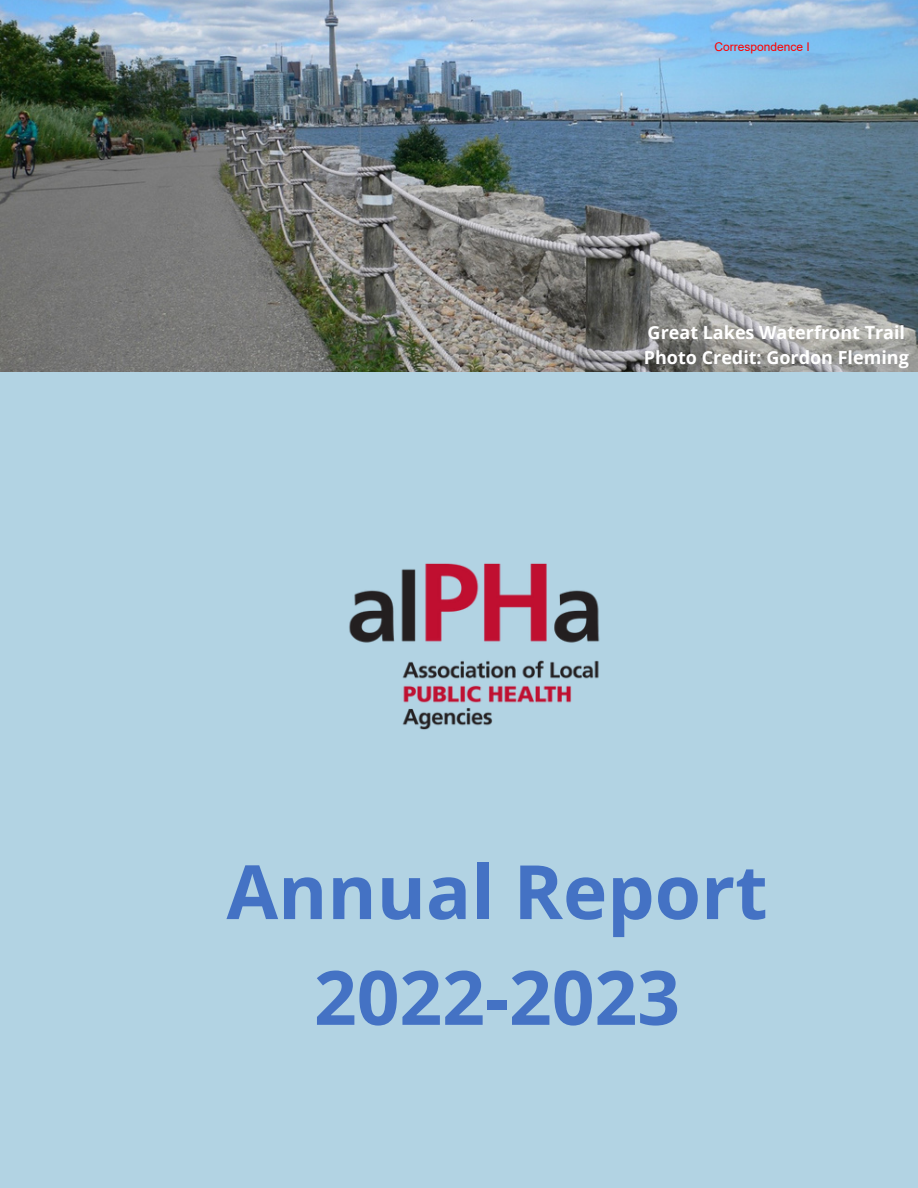
<style>
.page{position:relative;width:918px;height:1188px;background:#b2d3e3}
.page>*{position:absolute;margin:0;border:0;box-sizing:border-box;transform-origin:0 0}
.t1{font:700 75px "Open Sans";color:#4472c4}
.t2{font:700 18px "Open Sans";color:#fff}
.t3{font:12px "Arial";color:#f00}
</style>
<div class="page">
<img style="left:349px;top:563px;width:251px;height:167px">
<img style="left:0;top:0;width:918px;height:371px">
<p class="t3" style="left:715px;top:39px;width:97px">Correspondence I</p>
<p class="t2" style="left:648px;top:320px;width:259px">Great Lakes Waterfront Trail</p>
<p class="t2" style="left:644px;top:344px;width:267px">Photo Credit: Gordon Fleming</p>
<p class="t1" style="left:226px;top:839px;width:543px">Annual Report</p>
<p class="t1" style="left:314px;top:945px;width:368px">2022-2023</p>
</div>
